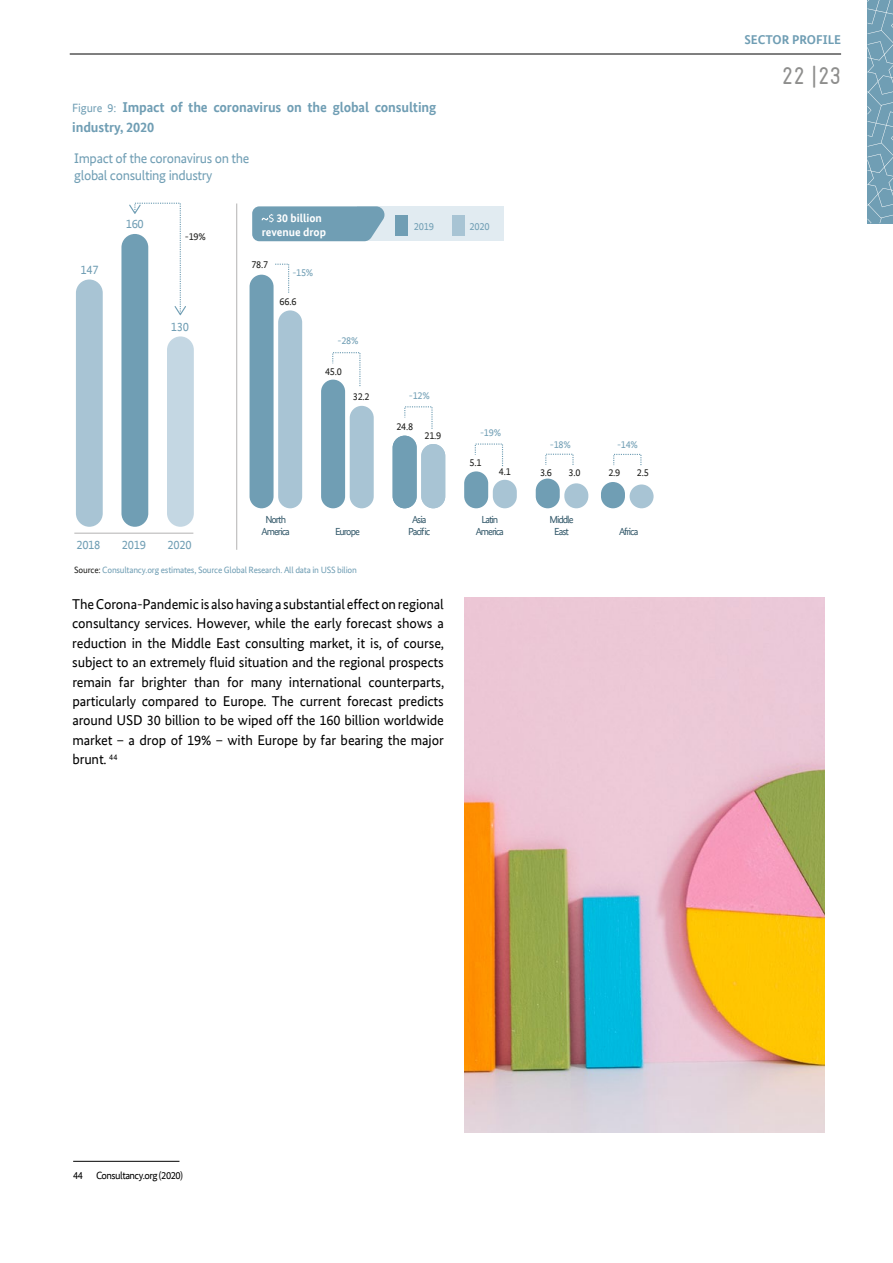
<style>
.page{position:relative;width:893px;height:1263px;background:#fff}
.page>*{position:absolute;margin:0;border:0;box-sizing:border-box;transform-origin:0 0}
.t1{font:24px "Gravur Condensed";color:#8e8e8d}
.t2{font:14.25px/19.5px "Bundes Sans Office";letter-spacing:-.01em;color:#000;text-align:justify}
.t3{font:700 14.25px/19.5px "Bundes Sans Office";letter-spacing:-.01em;color:#709eb4}
.t4{font:13.95px/16.6px "Bundes Sans Office";letter-spacing:-.025em;color:#709eb4}
.t5{font:700 12.75px "Bundes Sans Office";color:#709eb4}
.t6{font:12.45px "Bundes Sans Office";letter-spacing:-.025em;color:#709eb4}
.t7{font:700 11.7px/14.1px "Bundes Sans Office";color:#fff}
.t8{font:10.5px "Bundes Sans Office";letter-spacing:-.05em;color:#000}
.t9{font:10.5px "Bundes Sans Office";letter-spacing:-.025em;color:#709eb4}
.t10{font:10.2px/12.3px "Bundes Sans Office";letter-spacing:-.1em;color:#365b6c;text-align:center}
.t11{font:10.2px "Bundes Sans Office";letter-spacing:-.025em;color:#1d1d1b}
.t12{font:10.2px "Bundes Sans Office";letter-spacing:-.025em;color:#709eb4}
.t13{font:9.15px "Bundes Sans Office";letter-spacing:-.025em;color:#709eb4}
.s1{font-weight:400;font-size:12px}
.s2{color:#1d1d1b}
</style>
<div class="page">
<svg style="left:867px;top:0;width:26px;height:223px;background:#78a3b8"></svg>
<hr style="left:70px;top:54px;width:771px;height:1px;background:#000">
<hr style="left:73px;top:1161px;width:106px;height:1px;background:#000">
<div style="left:358px;top:206px;width:146px;height:35px;background:#e1ebf1"></div>
<div style="left:76px;top:279px;width:27px;height:248px;background:#a8c4d4;border-radius:13px"></div>
<div style="left:167px;top:336px;width:27px;height:191px;background:#c4d7e3;border-radius:13px"></div>
<div style="left:121px;top:234px;width:27px;height:293px;background:#709eb4;border-radius:13px"></div>
<hr style="left:74px;top:533px;width:119px;height:1px;background:#b3b2b2">
<hr style="left:236px;top:203px;width:1px;height:347px;background:#b3b2b2">
<div style="left:250px;top:275px;width:24px;height:233px;background:#709eb4;border-radius:12px"></div>
<div style="left:278px;top:310px;width:24px;height:198px;background:#a8c4d4;border-radius:12px"></div>
<div style="left:321px;top:380px;width:24px;height:128px;background:#709eb4;border-radius:12px"></div>
<div style="left:350px;top:406px;width:24px;height:102px;background:#a8c4d4;border-radius:12px"></div>
<div style="left:393px;top:436px;width:24px;height:72px;background:#709eb4;border-radius:12px"></div>
<div style="left:421px;top:444px;width:24px;height:64px;background:#a8c4d4;border-radius:12px"></div>
<div style="left:464px;top:471px;width:24px;height:37px;background:#709eb4;border-radius:12px"></div>
<div style="left:493px;top:480px;width:24px;height:28px;background:#a8c4d4;border-radius:12px"></div>
<div style="left:536px;top:479px;width:24px;height:29px;background:#709eb4;border-radius:12px"></div>
<div style="left:564px;top:483px;width:24px;height:25px;background:#a8c4d4;border-radius:12px"></div>
<div style="left:601px;top:482px;width:24px;height:26px;background:#709eb4;border-radius:12px"></div>
<div style="left:630px;top:484px;width:24px;height:24px;background:#a8c4d4;border-radius:12px"></div>
<div style="left:395px;top:215px;width:13px;height:21px;background:#709eb4"></div>
<div style="left:452px;top:215px;width:13px;height:21px;background:#a8c4d4"></div>
<svg style="left:332px;top:352px;width:29px;height:35px"></svg>
<svg style="left:404px;top:406px;width:29px;height:23px"></svg>
<svg style="left:474px;top:443px;width:30px;height:24px"></svg>
<svg style="left:129px;top:202px;width:57px;height:113px"></svg>
<svg style="left:252px;top:206px;width:133px;height:35px;background:#78a3b8"></svg>
<svg style="left:275px;top:264px;width:14px;height:29px"></svg>
<img style="left:465px;top:597px;width:360px;height:535px">
<p class="t3" style="left:72px;top:97px;width:365px"><span class="s1">Figure 9:</span> Impact of the coronavirus on the global consulting industry, 2020</p>
<p class="t4" style="left:74px;top:150px;width:177px">Impact of the coronavirus on the global consulting industry</p>
<p class="t6" style="left:126px;top:217px;width:20px">160</p>
<p class="t11" style="left:185px;top:231px;width:22px">-19%</p>
<p class="t7" style="left:262px;top:211px;width:66px;text-indent:15px">30 billion revenue drop</p>
<p class="t6" style="left:81px;top:262px;width:20px">147</p>
<p class="t6" style="left:171px;top:320px;width:20px">130</p>
<p class="t6" style="left:76px;top:538px;width:26px">2018</p>
<p class="t6" style="left:122px;top:538px;width:26px">2019</p>
<p class="t6" style="left:167px;top:538px;width:26px">2020</p>
<p class="t11" style="left:251px;top:259px;width:18px">78.7</p>
<p class="t12" style="left:292px;top:267px;width:22px">-15%</p>
<p class="t11" style="left:280px;top:296px;width:18px">66.6</p>
<p class="t12" style="left:337px;top:335px;width:22px">-28%</p>
<p class="t11" style="left:325px;top:366px;width:18px">45.0</p>
<p class="t11" style="left:353px;top:390px;width:18px">32.2</p>
<p class="t10" style="left:262px;top:513px;width:30px">North<br>America</p>
<p class="t10" style="left:335px;top:526px;width:26px">Europe</p>
<p class="t13" style="left:74px;top:565px;width:284px"><span class="s2">Source:</span> Consultancy.org estimates, Source Global Research. All data in USS bilion</p>
<p class="t9" style="left:414px;top:220px;width:22px">2019</p>
<p class="t9" style="left:470px;top:220px;width:22px">2020</p>
<p class="t12" style="left:409px;top:390px;width:22px">-12%</p>
<p class="t11" style="left:396px;top:420px;width:18px">24.8</p>
<p class="t11" style="left:425px;top:430px;width:18px">21.9</p>
<p class="t12" style="left:480px;top:427px;width:22px">-19%</p>
<p class="t11" style="left:470px;top:457px;width:13px">5.1</p>
<p class="t12" style="left:550px;top:439px;width:22px">-18%</p>
<p class="t12" style="left:617px;top:439px;width:22px">-14%</p>
<p class="t11" style="left:499px;top:466px;width:13px">4.1</p>
<p class="t11" style="left:540px;top:467px;width:13px">3.6</p>
<p class="t11" style="left:569px;top:467px;width:13px">3.0</p>
<p class="t11" style="left:608px;top:467px;width:13px">2.9</p>
<p class="t11" style="left:637px;top:467px;width:13px">2.5</p>
<p class="t10" style="left:408px;top:513px;width:24px">Asia<br>Pacific</p>
<p class="t10" style="left:476px;top:513px;width:30px">Latin<br>America</p>
<p class="t10" style="left:549px;top:513px;width:26px">Middle<br>East</p>
<p class="t10" style="left:619px;top:526px;width:21px">Africa</p>
<p class="t2" style="left:72px;top:594px;width:373px">The Corona-Pandemic is also having a substantial effect on regional consultancy services. However, while the early forecast shows a reduction in the Middle East consulting market, it is, of course, subject to an extremely fluid situation and the regional prospects remain far brighter than for many international counterparts, particularly compared to Europe. The current forecast predicts around USD 30 billion to be wiped off the 160 billion worldwide market – a drop of 19% – with Europe by far bearing the major brunt. <sup>44</sup></p>
<p class="t5" style="left:744px;top:32px;width:98px">SECTOR PROFILE</p>
<h1 class="t1" style="left:782px;top:62px;width:61px">22 |23</h1>
<p class="t8" style="left:73px;top:1169px;width:111px">44 Consultancy.org (2020)</p>
</div>
